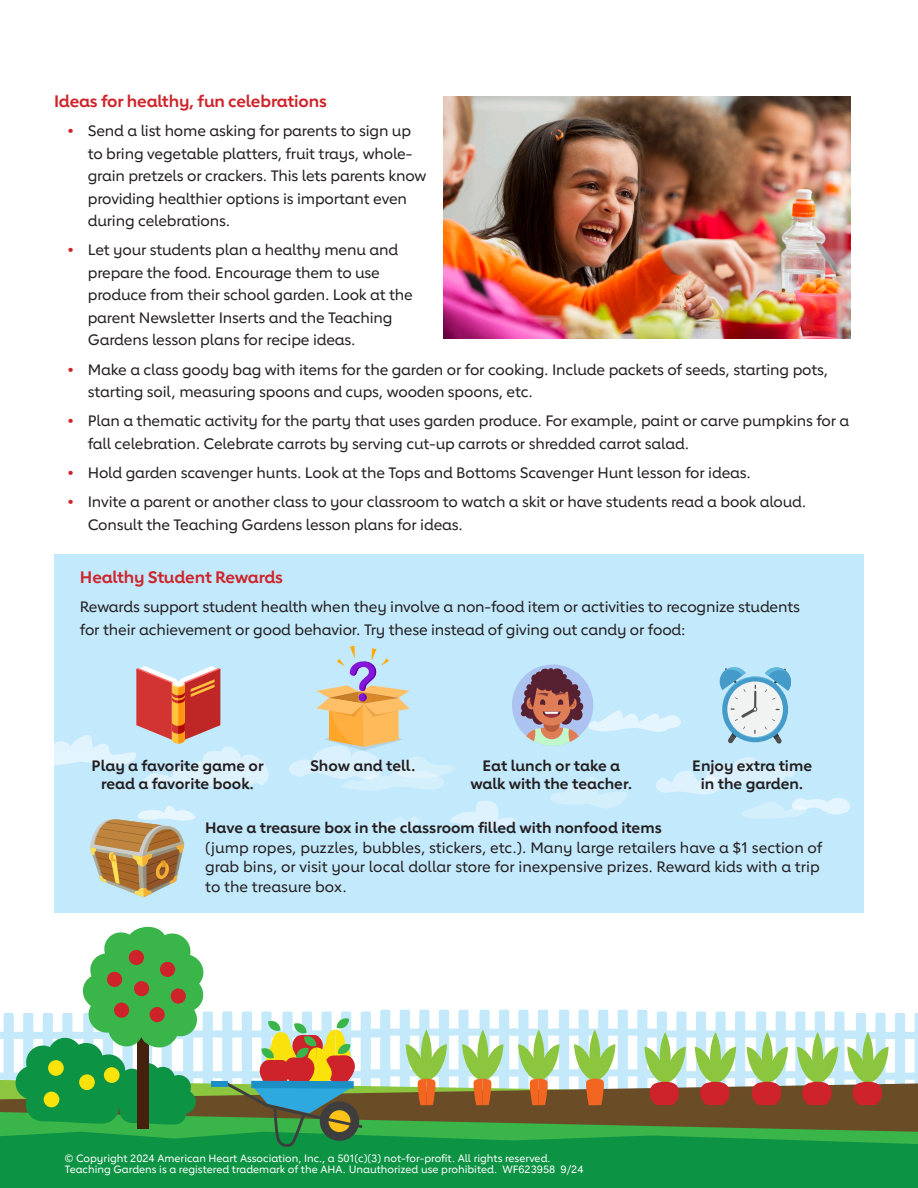
<style>
.page{position:relative;width:918px;height:1188px;background:#fff}
.page>*{position:absolute;margin:0;border:0;box-sizing:border-box;transform-origin:0 0}
._03_intro_red___P{font:700 16.5px "Lub Dub";letter-spacing:-.01em;color:#ce232a}
._05_bullets___P{font:500 15px/22.5px "Lub Dub";letter-spacing:-.01em;color:#231f20}
._04_body___P{font:500 15px/19.5px "Lub Dub";letter-spacing:-.01em;color:#231f20}
._07_rewards___P{font:700 15px/18px "Lub Dub";color:#231f20;text-align:center}
._50_copyright_med{font:500 10.5px/11.2px "Lub Dub";color:#fff}
.s1{font-weight:700;font-size:16.5px;color:#ce232a}
.s2{font-weight:700}
</style>
<div class="page">
<div style="left:54px;top:554px;width:810px;height:359px;background:#c3e9fc"></div>
<div style="left:0;top:1156px;width:918px;height:32px;background:#0d9344"></div>
<svg style="left:0;top:926px;width:918px;height:230px"></svg>
<svg style="left:450px;top:801px;width:66px;height:28px"></svg>
<svg style="left:551px;top:777px;width:76px;height:31px"></svg>
<svg style="left:369px;top:817px;width:50px;height:13px"></svg>
<svg style="left:656px;top:757px;width:194px;height:62px"></svg>
<img style="left:443px;top:96px;width:407px;height:242px">
<svg style="left:719px;top:667px;width:72px;height:77px"></svg>
<svg style="left:90px;top:806px;width:106px;height:91px"></svg>
<svg style="left:54px;top:646px;width:400px;height:145px"></svg>
<div style="left:512px;top:665px;width:81px;height:81px;background:#acc3f2;border-radius:50%"></div>
<svg style="left:520px;top:667px;width:161px;height:79px"></svg>
<p class="_03_intro_red___P" style="left:54px;top:91px;width:274px">Ideas for healthy, fun celebrations</p>
<p class="_05_bullets___P" style="left:88px;top:119px;width:340px;text-indent:-20px"><span class="s1">•</span> Send a list home asking for parents to sign up to bring vegetable platters, fruit trays, whole&shy;grain pretzels or crackers. This lets parents know providing healthier options is important even during celebrations.</p>
<p class="_05_bullets___P" style="left:88px;top:239px;width:327px;text-indent:-20px"><span class="s1">•</span> Let your students plan a healthy menu and prepare the food. Encourage them to use produce from their school garden. Look at the parent Newsletter Inserts and the Teaching Gardens lesson plans for recipe ideas.</p>
<p class="_05_bullets___P" style="left:88px;top:358px;width:742px;text-indent:-20px"><span class="s1">•</span> Make a class goody bag with items for the garden or for cooking. Include packets of seeds, starting pots, starting soil, measuring spoons and cups, wooden spoons, etc.</p>
<p class="_05_bullets___P" style="left:88px;top:410px;width:763px;text-indent:-20px"><span class="s1">•</span> Plan a thematic activity for the party that uses garden produce. For example, paint or carve pumpkins for a fall celebration. Celebrate carrots by serving cut-up carrots or shredded carrot salad.</p>
<p class="_05_bullets___P" style="left:68px;top:461px;width:685px"><span class="s1">•</span> Hold garden scavenger hunts. Look at the Tops and Bottoms Scavenger Hunt lesson for ideas.</p>
<p class="_05_bullets___P" style="left:88px;top:491px;width:720px;text-indent:-20px"><span class="s1">•</span> Invite a parent or another class to your classroom to watch a skit or have students read a book aloud.<br>Consult the Teaching Gardens lesson plans for ideas.</p>
<p class="_03_intro_red___P" style="left:80px;top:567px;width:205px">Healthy Student Rewards</p>
<p class="_04_body___P" style="left:80px;top:596px;width:722px;line-height:22.5px">Rewards support student health when they involve a non-food item or activities to recognize students for their achievement or good behavior. Try these instead of giving out candy or food:</p>
<p class="_07_rewards___P" style="left:92px;top:757px;width:174px">Play a favorite game or</p>
<p class="_07_rewards___P" style="left:310px;top:757px;width:107px">Show and tell.</p>
<p class="_07_rewards___P" style="left:101px;top:775px;width:154px">read a favorite book.</p>
<p class="_07_rewards___P" style="left:470px;top:757px;width:163px">Eat lunch or take a walk with the teacher.</p>
<p class="_07_rewards___P" style="left:692px;top:757px;width:121px">Enjoy extra time in the garden.</p>
<p class="_04_body___P" style="left:205px;top:818px;width:619px"><span class="s2">Have a treasure box in the classroom filled with nonfood items<br></span>(jump ropes, puzzles, bubbles, stickers, etc.). Many large retailers have a $1 section of grab bins, or visit your local dollar store for inexpensive prizes. Reward kids with a trip to the treasure box.</p>
<p class="_50_copyright_med" style="left:65px;top:1152px;width:520px">© Copyright 2024 American Heart Association, Inc., a 501(c)(3) not-for-profit. All rights reserved.<br>Teaching Gardens is a registered trademark of the AHA. Unauthorized use prohibited. WF623958 9/24</p>
</div>
